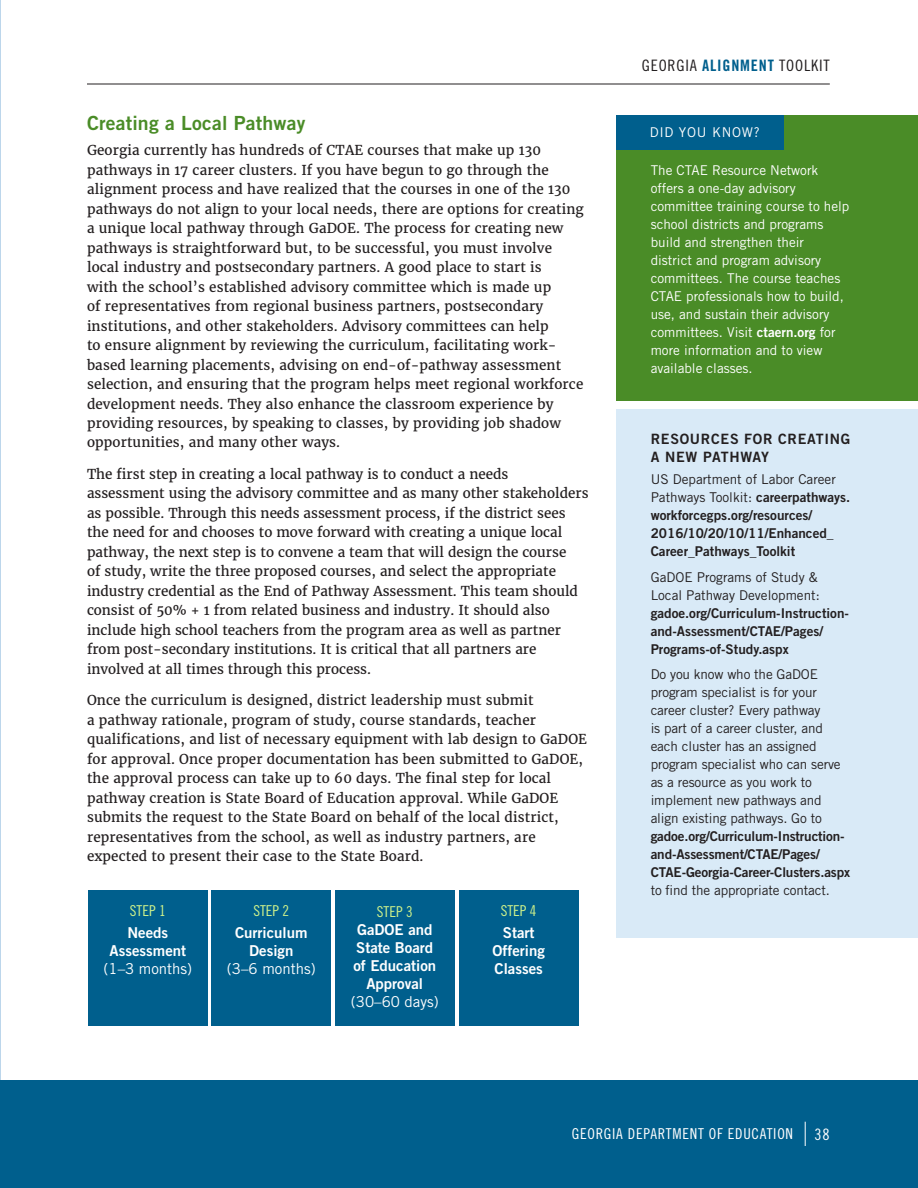
<style>
.page{position:relative;width:918px;height:1188px;background:#fff}
.page>*{position:absolute;margin:0;border:0;box-sizing:border-box;transform-origin:0 0}
.Heading_2{font:19.5px "Trade Gothic LT Std Bd 2";letter-spacing:.01em;color:#4a8c27}
.t1{font:15.75px "Trade Gothic LT Std Cn 18";letter-spacing:.05em;color:#231f20}
.t2{font:15.75px "Trade Gothic LT Std Cn 18";color:#fff}
.t3{font:15px/18px "Trade Gothic LT Std Bd 2";color:#fff;text-align:center}
.t4{font:15px/18px "Trade Gothic LT Std";color:#fff;text-align:center}
.t5{font:15px "Trade Gothic LT Std Cn 18";letter-spacing:.05em;color:#fff}
.t6{font:15px/22.5px "Trade Gothic LT Std Cn 18";color:#cff28b}
.Sidebar_text{font:14.25px/18px "Trade Gothic LT Std Bd 2";letter-spacing:.05em;color:#231f20}
.t7{font:13.5px/19.5px "Merriweather";letter-spacing:.01em;color:#231f20}
.Sidebar_text-2{font:13.5px/18px "Trade Gothic LT Std";letter-spacing:-.01em;color:#231f20}
.Sidebar_text-3{font:13.5px/18px "Trade Gothic LT Std";color:#fff}
.Sidebar_text-4{font:13.5px/18px "Trade Gothic LT Std Bd 2";color:#231f20}
.Sidebar_text-5{font:13.5px "Trade Gothic LT Std";letter-spacing:.05em;color:#fff}
.s1{font-family:"Trade Gothic LT Std Bd 2";color:#fff}
.s2{font-family:"Trade Gothic LT Std Bd 2"}
.s3{font-family:"Trade Gothic LT Std Cn 18";color:#cff28b}
.s4{font-family:"Trade Gothic LT Std"}
.s5{font-family:"Trade Gothic LT Std Bd Cn 20";color:#005f8d}
</style>
<div class="page">
<hr style="left:0;top:0;width:1px;height:1188px;background:#bcd6eb">
<div style="left:617px;top:410px;width:301px;height:528px;background:#d9eaf7"></div>
<div style="left:0;top:1080px;width:918px;height:108px;background:#005f8d"></div>
<hr style="left:87px;top:84px;width:743px;height:1px;background:#231f20">
<div style="left:617px;top:116px;width:301px;height:285px;background:#4a8c27"></div>
<div style="left:617px;top:116px;width:167px;height:34px;background:#005f8d"></div>
<div style="left:88px;top:890px;width:120px;height:136px;background:#005f8d"></div>
<div style="left:212px;top:890px;width:119px;height:136px;background:#005f8d"></div>
<div style="left:335px;top:890px;width:119px;height:136px;background:#005f8d"></div>
<div style="left:459px;top:890px;width:119px;height:136px;background:#005f8d"></div>
<svg style="left:805px;top:1122px;width:1px;height:24px"></svg>
<p class="Heading_2" style="left:87px;top:111px;width:220px">Creating a Local Pathway</p>
<p class="t7" style="left:87px;top:140px;width:498px">Georgia currently has hundreds of CTAE courses that make up 130 pathways in 17 career clusters. If you have begun to go through the alignment process and have realized that the courses in one of the 130 pathways do not align to your local needs, there are options for creating a unique local pathway through GaDOE. The process for creating new pathways is straightforward but, to be successful, you must involve local industry and postsecondary partners. A good place to start is<br>with the school’s established advisory committee which is made up<br>of representatives from regional business partners, postsecondary institutions, and other stakeholders. Advisory committees can help<br>to ensure alignment by reviewing the curriculum, facilitating work&shy;based learning placements, advising on end-of-pathway assessment selection, and ensuring that the program helps meet regional workforce development needs. They also enhance the classroom experience by providing resources, by speaking to classes, by providing job shadow opportunities, and many other ways.</p>
<p class="t7" style="left:87px;top:464px;width:503px">The first step in creating a local pathway is to conduct a needs assessment using the advisory committee and as many other stakeholders as possible. Through this needs assessment process, if the district sees the need for and chooses to move forward with creating a unique local pathway, the next step is to convene a team that will design the course<br>of study, write the three proposed courses, and select the appropriate industry credential as the End of Pathway Assessment. This team should consist of 50% + 1 from related business and industry. It should also include high school teachers from the program area as well as partner from post-secondary institutions. It is critical that all partners are involved at all times through this process.</p>
<p class="t7" style="left:87px;top:691px;width:502px">Once the curriculum is designed, district leadership must submit<br>a pathway rationale, program of study, course standards, teacher qualifications, and list of necessary equipment with lab design to GaDOE for approval. Once proper documentation has been submitted to GaDOE, the approval process can take up to 60 days. The final step for local pathway creation is State Board of Education approval. While GaDOE submits the request to the State Board on behalf of the local district, representatives from the school, as well as industry partners, are expected to present their case to the State Board.</p>
<p class="t6" style="left:127px;top:899px;width:42px">STEP 1<br><span class="s1">Needs</span></p>
<p class="t4" style="left:104px;top:942px;width:90px"><span class="s2">Assessment </span>(1–3 months)</p>
<p class="t3" style="left:235px;top:899px;width:74px;line-height:22.5px"><span class="s3">STEP 2<br></span>Curriculum</p>
<p class="t4" style="left:227px;top:942px;width:90px"><span class="s2">Design<br></span>(3–6 months)</p>
<p class="t3" style="left:351px;top:902px;width:89px"><span class="s3">STEP 3<br></span>GaDOE and<br>State Board of Education<br>Approval <span class="s4">(30–60 days)</span></p>
<p class="t6" style="left:501px;top:899px;width:37px">STEP 4<br><span class="s1">Start</span></p>
<p class="t3" style="left:492px;top:942px;width:54px;text-align:left">Offering<br>Classes</p>
<p class="t1" style="left:642px;top:56px;width:189px">GEORGIA <span class="s5">ALIGNMENT</span> TOOLKIT</p>
<p class="Sidebar_text-5" style="left:650px;top:125px;width:112px">DID YOU KNOW?</p>
<p class="Sidebar_text-3" style="left:651px;top:161px;width:200px">The CTAE Resource Network offers a one-day advisory committee training course to help school districts and programs build and strengthen their<br>district and program advisory committees. The course teaches<br>CTAE professionals how to build, use, and sustain their advisory committees. Visit <span class="s2">ctaern.org</span> for more information and to view available classes.</p>
<p class="Sidebar_text" style="left:651px;top:429px;width:201px">RESOURCES FOR CREATING<br>A NEW PATHWAY</p>
<p class="Sidebar_text-4" style="left:651px;top:470px;width:201px"><span class="s4">US Department of Labor Career<br>Pathways Toolkit:</span> careerpathways. workforcegps.org/resources/<br>2016/10/20/10/11/Enhanced_<br>Career_Pathways_Toolkit</p>
<p class="Sidebar_text-4" style="left:651px;top:568px;width:200px"><span class="s4">GaDOE Programs of Study &amp;<br>Local Pathway Development: </span>gadoe.org/Curriculum-Instruction&shy;and-Assessment/CTAE/Pages/<br>Programs-of-Study.aspx</p>
<p class="Sidebar_text-2" style="left:651px;top:665px;width:201px">Do you know who the GaDOE program specialist is for your career cluster? Every pathway<br>is part of a career cluster, and each cluster has an assigned program specialist who can serve as a resource as you work to implement new pathways and align existing pathways. Go to <span class="s2">gadoe.org/Curriculum-Instruction&shy;and-Assessment/CTAE/Pages/<br>CTAE-Georgia-Career-Clusters.aspx </span>to find the appropriate contact.</p>
<p class="t5" style="left:572px;top:1125px;width:223px">GEORGIA DEPARTMENT OF EDUCATION</p>
<p class="t2" style="left:815px;top:1125px;width:17px">38</p>
</div>
